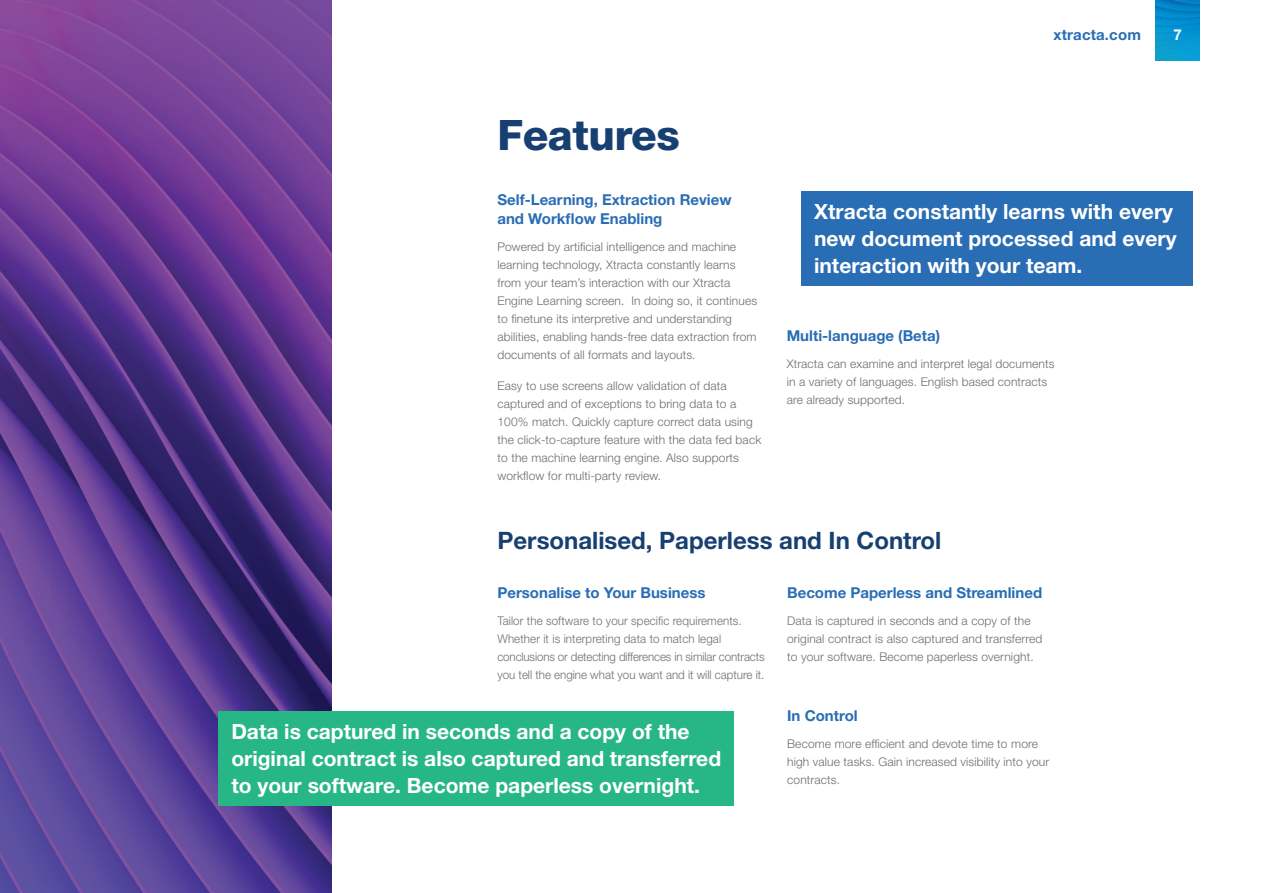
<style>
.page{position:relative;width:1263px;height:893px;background:#fff}
.page>*{position:absolute;margin:0;border:0;box-sizing:border-box;transform-origin:0 0}
.t1{font:800 42px "Helvetica Neue LT Std";letter-spacing:-.01em;color:#173f71}
.t2{font:700 24px "Helvetica Neue LT Std";color:#173f71}
.t3{font:700 21px/27px "Helvetica Neue LT Std";color:#fff}
.t4{font:700 15px/19.5px "Helvetica Neue LT Std";color:#296db5}
.t5{font:700 15px "Helvetica Neue LT Std";color:#fff}
.t6{font:300 12px/18px "Helvetica Neue LT Std";letter-spacing:.01em;color:#6c6d70}
.t7{font:300 12px/18px "Helvetica Neue LT Std";letter-spacing:.01em;color:#6c6d70;scale:.96 1}
</style>
<div class="page">
<img style="left:1156px;top:0;width:43px;height:61px">
<img style="left:0;top:0;width:332px;height:893px">
<div style="left:801px;top:191px;width:391px;height:95px;background:#296db5"></div>
<div style="left:219px;top:711px;width:515px;height:94px;background:#27b786"></div>
<p class="t4" style="left:1054px;top:25px;width:89px">xtracta.com</p>
<p class="t5" style="left:1173px;top:25px;width:10px">7</p>
<h1 class="t1" style="left:497px;top:110px;width:184px">Features</h1>
<p class="t4" style="left:497px;top:189px;width:236px">Self-Learning, Extraction Review and Workflow Enabling</p>
<p class="t6" style="left:497px;top:237px;width:261px">Powered by artificial intelligence and machine learning technology, Xtracta constantly learns from your team’s interaction with our Xtracta Engine Learning screen. In doing so, it continues to finetune its interpretive and understanding abilities, enabling hands-free data extraction from documents of all formats and layouts.</p>
<p class="t6" style="left:497px;top:376px;width:265px">Easy to use screens allow validation of data captured and of exceptions to bring data to a 100% match. Quickly capture correct data using the click-to-capture feature with the data fed back to the machine learning engine. Also supports workflow for multi-party review.</p>
<h3 class="t3" style="left:814px;top:198px;width:364px">Xtracta constantly learns with every new document processed and every interaction with your team.</h3>
<p class="t4" style="left:787px;top:326px;width:155px">Multi-language (Beta)</p>
<p class="t6" style="left:787px;top:354px;width:269px">Xtracta can examine and interpret legal documents in a variety of languages. English based contracts are already supported.</p>
<h2 class="t2" style="left:497px;top:525px;width:445px">Personalised, Paperless and In Control</h2>
<p class="t4" style="left:497px;top:583px;width:210px">Personalise to Your Business</p>
<p class="t7" style="left:497px;top:611px;width:280px">Tailor the software to your specific requirements.<br>Whether it is interpreting data to match legal conclusions or detecting differences in similar contracts you tell the engine what you want and it will capture it.</p>
<h3 class="t3" style="left:231px;top:717px;width:491px">Data is captured in seconds and a copy of the original contract is also captured and transferred to your software. Become paperless overnight.</h3>
<p class="t4" style="left:787px;top:583px;width:256px">Become Paperless and Streamlined</p>
<p class="t6" style="left:787px;top:611px;width:257px">Data is captured in seconds and a copy of the original contract is also captured and transferred to your software. Become paperless overnight.</p>
<p class="t4" style="left:787px;top:706px;width:72px">In Control</p>
<p class="t6" style="left:787px;top:734px;width:264px">Become more efficient and devote time to more high value tasks. Gain increased visibility into your contracts.</p>
</div>
